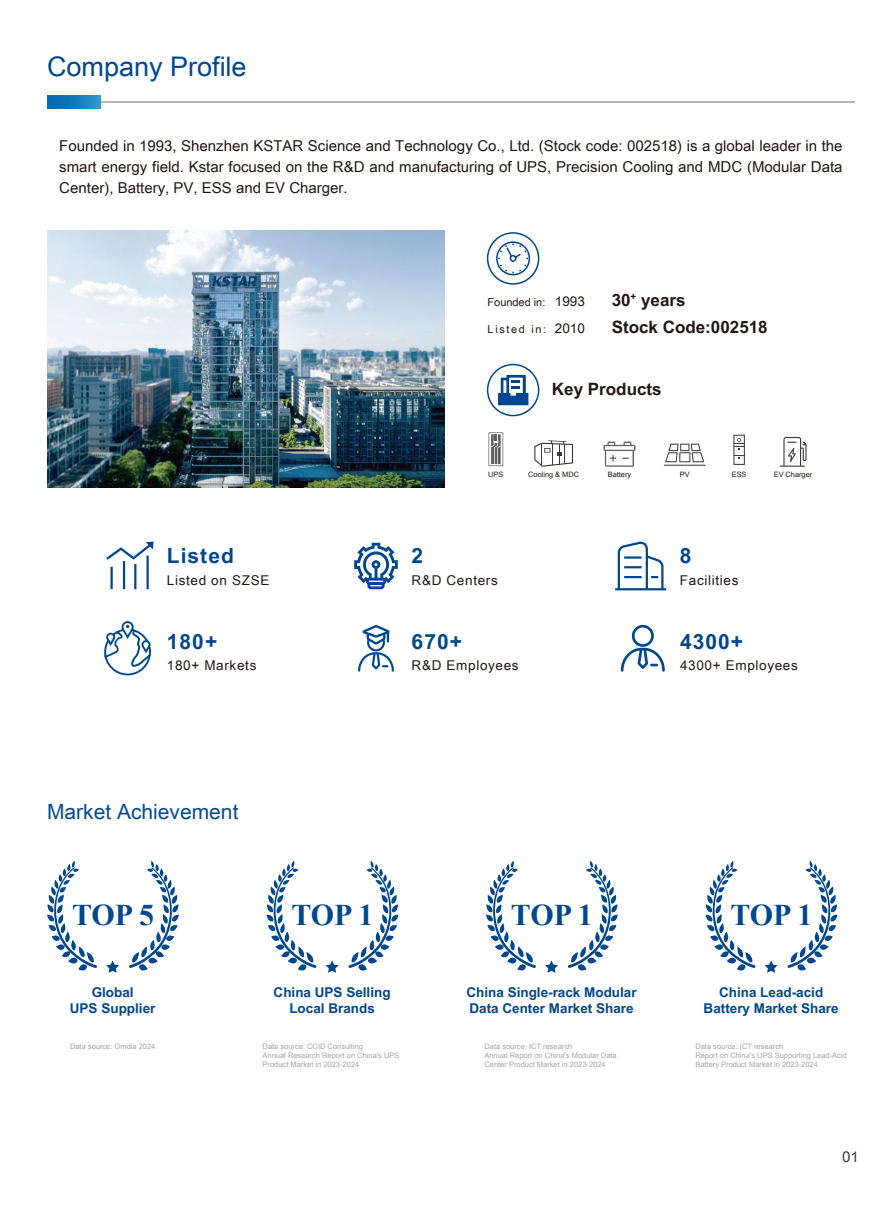
<style>
.page{position:relative;width:893px;height:1212px;background:#fff}
.page>*{position:absolute;margin:0;border:0;box-sizing:border-box;transform-origin:0 0}
.t1{font:700 30px "Times New Roman";letter-spacing:-.01em;color:#00478e}
.t2{font:27px "Arial Unicode MS";color:#00478e}
.t3{font:700 21px "Arial Unicode MS";letter-spacing:.05em;color:#00478e}
.t4{font:21px "Arial Unicode MS";color:#044a96}
.t5{font:700 16.95px "Arial Unicode MS";color:#221714}
.t6{font:15px/21px "Arial Unicode MS";color:#221714;text-align:justify}
.t7{font:15px "Arial Unicode MS";color:#3e3a39}
.t8{font:700 13.5px/16.2px "Arial Unicode MS";color:#00478e;text-align:center}
.t9{font:13.5px "Arial Unicode MS";letter-spacing:.05em;color:#221714}
.t10{font:10.95px "Arial Unicode MS";color:#221714}
.t11{font:10.95px "Arial Unicode MS";letter-spacing:.15em;color:#221714}
.t12{font:7.5px/9px "Arial Unicode MS";color:#a5a5a5}
.t13{font:7.35px "Arial Unicode MS";color:#221714}
.s1{font-size:13.5px}
</style>
<div class="page">
<hr style="left:47px;top:101px;width:808px;height:2px;background:#a0a0a0">
<svg style="left:47px;top:96px;width:53px;height:12px"></svg>
<img style="left:47px;top:230px;width:398px;height:257px">
<div style="left:487px;top:232px;width:52px;height:53px;border:2px solid #00478e;border-radius:50%"></div>
<svg style="left:496px;top:241px;width:34px;height:34px"></svg>
<svg style="left:47px;top:861px;width:50px;height:110px"></svg>
<svg style="left:129px;top:861px;width:50px;height:110px"></svg>
<svg style="left:106px;top:960px;width:13px;height:13px"></svg>
<svg style="left:267px;top:861px;width:50px;height:110px"></svg>
<svg style="left:348px;top:861px;width:50px;height:110px"></svg>
<svg style="left:326px;top:960px;width:13px;height:13px"></svg>
<svg style="left:486px;top:861px;width:50px;height:110px"></svg>
<svg style="left:568px;top:861px;width:50px;height:110px"></svg>
<svg style="left:545px;top:960px;width:13px;height:13px"></svg>
<svg style="left:706px;top:861px;width:50px;height:110px"></svg>
<svg style="left:787px;top:861px;width:50px;height:110px"></svg>
<svg style="left:765px;top:960px;width:13px;height:13px"></svg>
<svg style="left:621px;top:624px;width:44px;height:48px"></svg>
<svg style="left:104px;top:621px;width:47px;height:54px"></svg>
<svg style="left:358px;top:625px;width:36px;height:47px"></svg>
<hr style="left:615px;top:588px;width:51px;height:2px;background:#00478e">
<svg style="left:617px;top:541px;width:48px;height:50px"></svg>
<hr style="left:146px;top:555px;width:3px;height:34px;background:#00478e">
<hr style="left:134px;top:564px;width:2px;height:25px;background:#00478e">
<hr style="left:123px;top:561px;width:2px;height:28px;background:#00478e">
<hr style="left:110px;top:567px;width:3px;height:22px;background:#00478e">
<svg style="left:106px;top:541px;width:48px;height:21px"></svg>
<div style="left:487px;top:364px;width:52px;height:52px;border:2px solid #00478e;border-radius:50%"></div>
<svg style="left:498px;top:375px;width:30px;height:30px"></svg>
<svg style="left:664px;top:444px;width:42px;height:22px"></svg>
<svg style="left:780px;top:437px;width:26px;height:30px"></svg>
<svg style="left:733px;top:435px;width:12px;height:30px"></svg>
<svg style="left:534px;top:440px;width:39px;height:27px"></svg>
<svg style="left:603px;top:442px;width:32px;height:25px"></svg>
<svg style="left:488px;top:432px;width:15px;height:34px"></svg>
<svg style="left:354px;top:543px;width:44px;height:46px"></svg>
<h2 class="t2" style="left:47px;top:46px;width:201px">Company Profile</h2>
<p class="t6" style="left:59px;top:135px;width:785px">Founded in 1993, Shenzhen KSTAR Science and Technology Co., Ltd. (Stock code: 002518) is a global leader in the smart energy field. Kstar focused on the R&amp;D and manufacturing of UPS, Precision Cooling and MDC (Modular Data Center), Battery, PV, ESS and EV Charger.</p>
<h3 class="t5" style="left:612px;top:287px;width:75px">30<sup>+</sup> years</h3>
<h3 class="t10" style="left:488px;top:294px;width:99px">Founded in: <span class="s1">1993</span></h3>
<h3 class="t11" style="left:488px;top:321px;width:99px">Listed in: <span class="s1">2010</span></h3>
<h3 class="t5" style="left:612px;top:314px;width:158px">Stock Code:002518</h3>
<h3 class="t5" style="left:552px;top:377px;width:111px">Key Products</h3>
<h3 class="t3" style="left:167px;top:540px;width:69px">Listed</h3>
<h3 class="t9" style="left:167px;top:570px;width:104px">Listed on SZSE</h3>
<h3 class="t3" style="left:167px;top:626px;width:52px">180+</h3>
<h3 class="t9" style="left:167px;top:656px;width:91px">180+ Markets</h3>
<p class="t13" style="left:488px;top:469px;width:17px">UPS</p>
<p class="t13" style="left:528px;top:469px;width:52px">Cooling &amp; MDC</p>
<p class="t13" style="left:608px;top:469px;width:25px">Battery</p>
<p class="t13" style="left:680px;top:469px;width:11px">PV</p>
<p class="t13" style="left:732px;top:469px;width:16px">ESS</p>
<p class="t13" style="left:774px;top:469px;width:40px">EV Charger</p>
<h3 class="t3" style="left:412px;top:540px;width:13px">2</h3>
<h3 class="t9" style="left:412px;top:570px;width:88px">R&amp;D Centers</h3>
<h3 class="t3" style="left:412px;top:626px;width:52px">670+</h3>
<h3 class="t9" style="left:412px;top:656px;width:109px">R&amp;D Employees</h3>
<h3 class="t3" style="left:680px;top:540px;width:13px">8</h3>
<h3 class="t9" style="left:680px;top:570px;width:60px">Facilities</h3>
<h3 class="t3" style="left:680px;top:626px;width:65px">4300+</h3>
<h3 class="t9" style="left:680px;top:656px;width:119px">4300+ Employees</h3>
<h3 class="t4" style="left:47px;top:796px;width:193px">Market Achievement</h3>
<h1 class="t1" style="left:72px;top:893px;width:83px">TOP 5</h1>
<h1 class="t1" style="left:291px;top:893px;width:83px">TOP 1</h1>
<h1 class="t1" style="left:511px;top:893px;width:83px">TOP 1</h1>
<h1 class="t1" style="left:730px;top:893px;width:83px">TOP 1</h1>
<h3 class="t8" style="left:70px;top:984px;width:87px">Global<br>UPS Supplier</h3>
<h3 class="t8" style="left:274px;top:984px;width:119px">China UPS Selling<br>Local Brands</h3>
<h3 class="t8" style="left:466px;top:984px;width:172px;text-align:left">China Single-rack Modular<br>Data Center Market Share</h3>
<h3 class="t8" style="left:704px;top:984px;width:137px">China Lead-acid<br>Battery Market Share</h3>
<p class="t12" style="left:70px;top:1041px;width:87px">Data source: Omdia 2024</p>
<p class="t12" style="left:263px;top:1041px;width:138px">Data source: CCID Consulting<br>Annual Research Report on China's UPS<br>Product Market in 2023-2024</p>
<p class="t12" style="left:484px;top:1041px;width:134px">Data source: ICT research<br>Annual Report on China's Modular Data<br>Center Product Market in 2023-2024</p>
<p class="t12" style="left:695px;top:1041px;width:153px">Data source: ICT research<br>Report on China's UPS Supporting Lead-Acid<br>Battery Product Market in 2023-2024</p>
<h3 class="t7" style="left:842px;top:1145px;width:18px">01</h3>
</div>
